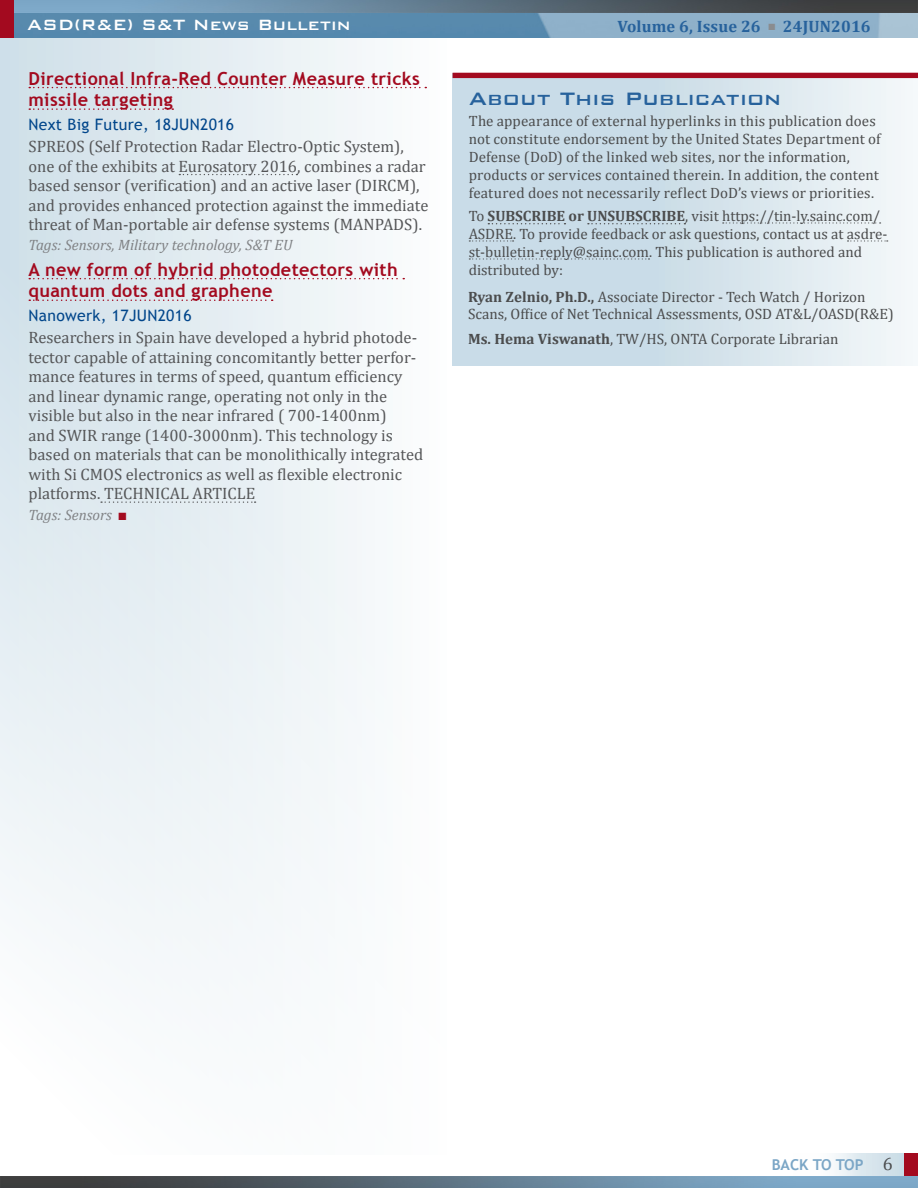
<style>
.page{position:relative;width:918px;height:1188px;background:#fff}
.page>*{position:absolute;margin:0;border:0;box-sizing:border-box;transform-origin:0 0}
.t1{font:500 24px "Bank Gothic";color:#27629c}
.t2{font:500 19.95px "Bank Gothic";color:#fff}
.article_title{font:700 18px/21.6px "Trebuchet MS";letter-spacing:.02em;color:#a30a1f}
.t3{font:18px "Cambria";color:#4b4c4d}
.article_abstract{font:16.5px/19.5px "Cambria";color:#555658}
.t4{font:700 16.5px "Cambria";letter-spacing:.01em;color:#27629c}
.article_source{font:15.75px "Trebuchet MS";letter-spacing:.02em;color:#01468b}
.t5{font:15px/18px "Cambria";color:#4b4c4d}
.article_tags{font:italic 15px "Cambria";color:#808285}
.article_abstract-2{font:italic 15px "Cambria";color:#808285}
.t6{font:700 15px "Trebuchet MS";color:#7ba6c6}
.s1{color:#8a8c8f}
.s2{color:#a30a1f}
.s3{font-weight:700}
</style>
<div class="page">
<svg style="left:0;top:38px;width:459px;height:933px"></svg>
<img style="left:14px;top:13px;width:904px;height:25px">
<img style="left:14px;top:0;width:904px;height:13px">
<div style="left:791px;top:1154px;width:113px;height:24px;background:linear-gradient(to right,#fff,#c8dbe5)"></div>
<img style="left:0;top:1176px;width:918px;height:12px">
<div style="left:904px;top:1154px;width:14px;height:22px;background:#a30a1f"></div>
<div style="left:0;top:0;width:14px;height:38px;background:#a30a1f"></div>
<div style="left:453px;top:74px;width:465px;height:292px;background:linear-gradient(to right,#bed5e3,#edf3f6)"></div>
<div style="left:453px;top:73px;width:465px;height:5px;background:#a30a1f"></div>
<svg style="left:488px;top:223px;width:77px;height:1px"></svg>
<svg style="left:588px;top:223px;width:97px;height:1px"></svg>
<svg style="left:723px;top:222px;width:158px;height:2px"></svg>
<svg style="left:469px;top:240px;width:45px;height:2px"></svg>
<svg style="left:848px;top:240px;width:40px;height:2px"></svg>
<svg style="left:469px;top:258px;width:181px;height:2px"></svg>
<svg style="left:29px;top:87px;width:397px;height:1px"></svg>
<svg style="left:29px;top:108px;width:144px;height:2px"></svg>
<svg style="left:179px;top:174px;width:118px;height:1px"></svg>
<svg style="left:29px;top:278px;width:375px;height:1px"></svg>
<svg style="left:29px;top:300px;width:244px;height:1px"></svg>
<svg style="left:101px;top:501px;width:155px;height:2px"></svg>
<p class="t2" style="left:27px;top:9px;width:325px">ASD(R&amp;E) S&amp;T News Bulletin</p>
<p class="t4" style="left:618px;top:14px;width:255px">Volume 6, Issue 26 <span class="s1">■</span> 24JUN2016</p>
<p class="article_title" style="left:28px;top:67px;width:393px">Directional Infra-Red Counter Measure tricks missile targeting</p>
<p class="article_source" style="left:28px;top:115px;width:207px">Next Big Future, 18JUN2016</p>
<p class="article_abstract" style="left:28px;top:137px;width:401px">SPREOS (Self Protection Radar Electro-Optic System), one of the exhibits at Eurosatory 2016, combines a radar based sensor (verification) and an active laser (DIRCM), and provides enhanced protection against the immediate threat of Man-portable air defense systems (MANPADS).</p>
<p class="article_tags" style="left:28px;top:234px;width:266px">Tags: Sensors, Military technology, S&amp;T EU</p>
<p class="article_title" style="left:28px;top:258px;width:371px">A new form of hybrid photodetectors with quantum dots and graphene</p>
<p class="article_source" style="left:28px;top:306px;width:165px">Nanowerk, 17JUN2016</p>
<p class="article_abstract" style="left:28px;top:328px;width:396px">Researchers in Spain have developed a hybrid photode&shy;tector capable of attaining concomitantly better perfor&shy;mance features in terms of speed, quantum efficiency and linear dynamic range, operating not only in the visible but also in the near infrared ( 700-1400nm)<br>and SWIR range (1400-3000nm). This technology is based on materials that can be monolithically integrated with Si CMOS electronics as well as flexible electronic platforms. TECHNICAL ARTICLE</p>
<p class="article_abstract-2" style="left:28px;top:504px;width:100px">Tags: Sensors <span class="s2">■</span></p>
<p class="t1" style="left:469px;top:80px;width:314px">About This Publication</p>
<p class="t5" style="left:469px;top:112px;width:413px">The appearance of external hyperlinks in this publication does not constitute endorsement by the United States Department of Defense (DoD) of the linked web sites, nor the information, products or services contained therein. In addition, the content featured does not necessarily reflect DoD’s views or priorities.</p>
<p class="t5" style="left:469px;top:207px;width:420px">To <span class="s3">SUBSCRIBE or UNSUBSCRIBE</span>, visit https://tin-ly.sainc.com/ ASDRE. To provide feedback or ask questions, contact us at asdre&shy;st-bulletin-reply@sainc.com. This publication is authored and distributed by:</p>
<p class="t5" style="left:468px;top:289px;width:427px;line-height:16.5px"><span class="s3">Ryan Zelnio, Ph.D.,</span> Associate Director - Tech Watch / Horizon<br>Scans, Office of Net Technical Assessments, OSD AT&amp;L/OASD(R&amp;E)</p>
<p class="t5" style="left:468px;top:330px;width:372px"><span class="s3">Ms. Hema Viswanath</span>, TW/HS, ONTA Corporate Librarian</p>
<p class="t6" style="left:772px;top:1155px;width:93px">BACK TO TOP</p>
<p class="t3" style="left:883px;top:1153px;width:11px">6</p>
</div>
